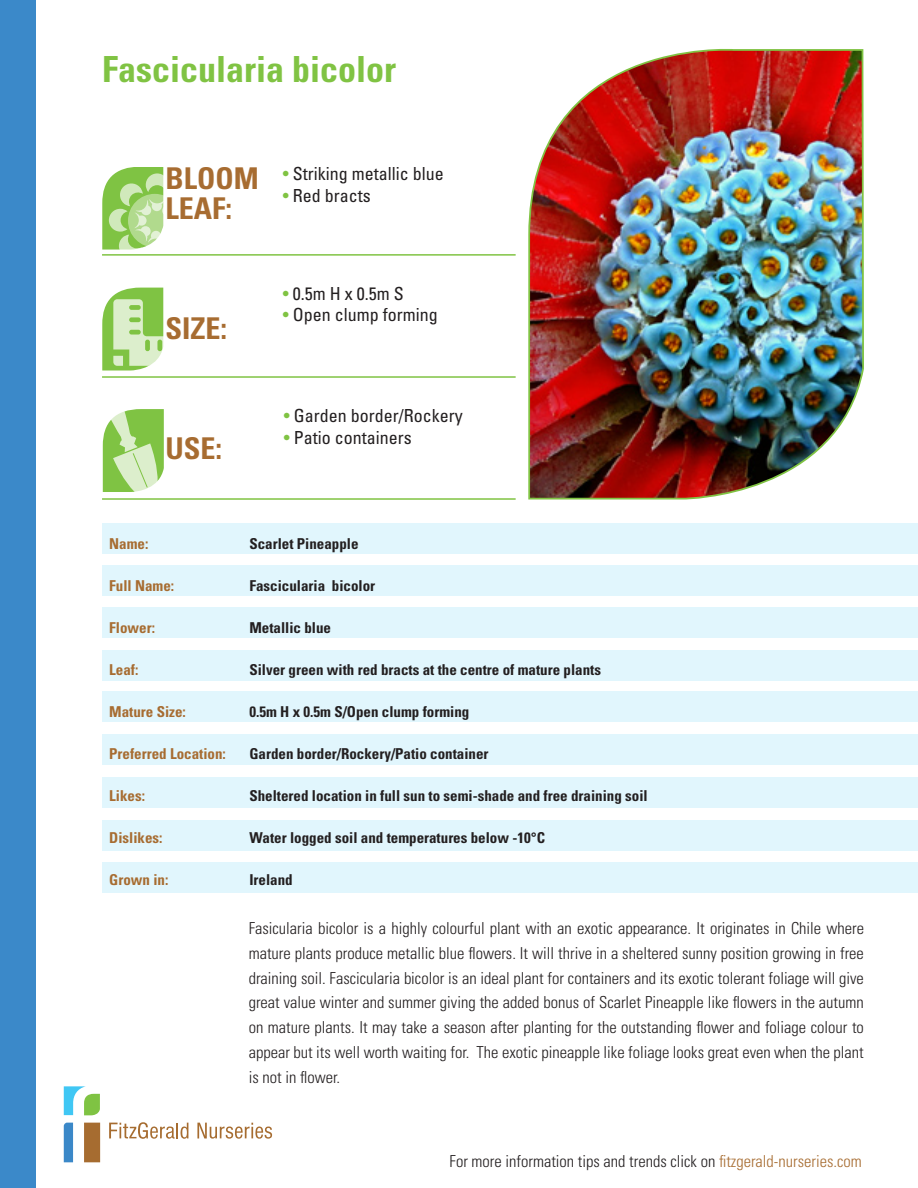
<style>
.page{position:relative;width:918px;height:1188px;background:#fff}
.page>*{position:absolute;margin:0;border:0;box-sizing:border-box;transform-origin:0 0}
.t1{font:700 condensed 36px "Univers";color:#80c343}
.t2{font:700 condensed 30px "Univers";color:#a76c31}
.t3{font:condensed 18px "Univers";color:#231f20}
.t4{font:300 condensed 16.5px/24.8px "Univers";color:#231f20;text-align:justify}
.t5{font:700 condensed 15px "Univers";color:#231f20}
.t6{font:700 condensed 15px "Univers";color:#a76c31}
.s1{color:#80c343}
.s2{color:#a76c31}
</style>
<div class="page">
<div style="left:102px;top:524px;width:816px;height:30px;background:#e1f6fd"></div>
<div style="left:102px;top:565px;width:816px;height:30px;background:#e1f6fd"></div>
<div style="left:102px;top:608px;width:816px;height:30px;background:#e1f6fd"></div>
<div style="left:102px;top:650px;width:816px;height:30px;background:#e1f6fd"></div>
<div style="left:102px;top:691px;width:816px;height:31px;background:#e1f6fd"></div>
<div style="left:102px;top:734px;width:816px;height:31px;background:#e1f6fd"></div>
<div style="left:102px;top:777px;width:816px;height:31px;background:#e1f6fd"></div>
<div style="left:102px;top:820px;width:816px;height:30px;background:#e1f6fd"></div>
<div style="left:102px;top:862px;width:816px;height:31px;background:#e1f6fd"></div>
<svg style="left:64px;top:1123px;width:9px;height:39px"></svg>
<svg style="left:84px;top:1123px;width:16px;height:39px"></svg>
<svg style="left:64px;top:1086px;width:36px;height:29px"></svg>
<svg style="left:109px;top:1122px;width:79px;height:17px"></svg>
<svg style="left:197px;top:1123px;width:75px;height:16px"></svg>
<img style="left:528px;top:49px;width:336px;height:451px">
<div style="left:0;top:0;width:36px;height:1188px;background:#3b89c9"></div>
<svg style="left:102px;top:288px;width:62px;height:83px;background:#b1da8c"></svg>
<svg style="left:102px;top:167px;width:62px;height:83px;background:#abd784"></svg>
<svg style="left:102px;top:409px;width:62px;height:83px;background:#acd886"></svg>
<hr style="left:102px;top:254px;width:414px;height:2px;background:#80c343">
<hr style="left:102px;top:376px;width:414px;height:2px;background:#80c343">
<hr style="left:102px;top:498px;width:414px;height:2px;background:#80c343">
<p class="t1" style="left:102px;top:47px;width:295px">Fascicularia bicolor</p>
<p class="t2" style="left:165px;top:159px;width:95px">BLOOM</p>
<p class="t2" style="left:165px;top:189px;width:68px">LEAF:</p>
<p class="t3" style="left:283px;top:162px;width:162px"><span class="s1">•</span> Striking metallic blue</p>
<p class="t3" style="left:283px;top:184px;width:89px"><span class="s1">•</span> Red bracts</p>
<p class="t2" style="left:165px;top:309px;width:63px">SIZE:</p>
<p class="t3" style="left:283px;top:282px;width:122px"><span class="s1">•</span> 0.5m H x 0.5m S</p>
<p class="t3" style="left:283px;top:303px;width:156px"><span class="s1">•</span> Open clump forming</p>
<p class="t2" style="left:165px;top:429px;width:58px">USE:</p>
<p class="t3" style="left:284px;top:405px;width:180px"><span class="s1">•</span> Garden border/Rockery</p>
<p class="t3" style="left:284px;top:426px;width:129px"><span class="s1">•</span> Patio containers</p>
<p class="t6" style="left:109px;top:535px;width:41px">Name:</p>
<p class="t6" style="left:109px;top:577px;width:66px">Full Name:</p>
<p class="t6" style="left:109px;top:619px;width:47px">Flower:</p>
<p class="t6" style="left:109px;top:661px;width:31px">Leaf:</p>
<p class="t6" style="left:109px;top:703px;width:78px">Mature Size:</p>
<p class="t6" style="left:109px;top:745px;width:118px">Preferred Location:</p>
<p class="t6" style="left:109px;top:787px;width:37px">Likes:</p>
<p class="t6" style="left:109px;top:829px;width:55px">Dislikes:</p>
<p class="t6" style="left:109px;top:871px;width:61px">Grown in:</p>
<p class="t5" style="left:249px;top:535px;width:111px">Scarlet Pineapple</p>
<p class="t5" style="left:249px;top:577px;width:127px">Fascicularia bicolor</p>
<p class="t5" style="left:249px;top:619px;width:83px">Metallic blue</p>
<p class="t5" style="left:249px;top:661px;width:353px">Silver green with red bracts at the centre of mature plants</p>
<p class="t5" style="left:249px;top:703px;width:221px">0.5m H x 0.5m S/Open clump forming</p>
<p class="t5" style="left:249px;top:745px;width:241px">Garden border/Rockery/Patio container</p>
<p class="t5" style="left:249px;top:787px;width:400px">Sheltered location in full sun to semi-shade and free draining soil</p>
<p class="t5" style="left:249px;top:829px;width:297px">Water logged soil and temperatures below -10°C</p>
<p class="t5" style="left:249px;top:871px;width:45px">Ireland</p>
<p class="t4" style="left:249px;top:916px;width:617px">Fasicularia bicolor is a highly colourful plant with an exotic appearance. It originates in Chile where mature plants produce metallic blue flowers. It will thrive in a sheltered sunny position growing in free draining soil. Fascicularia bicolor is an ideal plant for containers and its exotic tolerant foliage will give great value winter and summer giving the added bonus of Scarlet Pineapple like flowers in the autumn on mature plants. It may take a season after planting for the outstanding flower and foliage colour to appear but its well worth waiting for. The exotic pineapple like foliage looks great even when the plant is not in flower.</p>
<p class="t4" style="left:450px;top:1148px;width:414px">For more information tips and trends click on <span class="s2">fitzgerald-nurseries.com</span></p>
</div>
